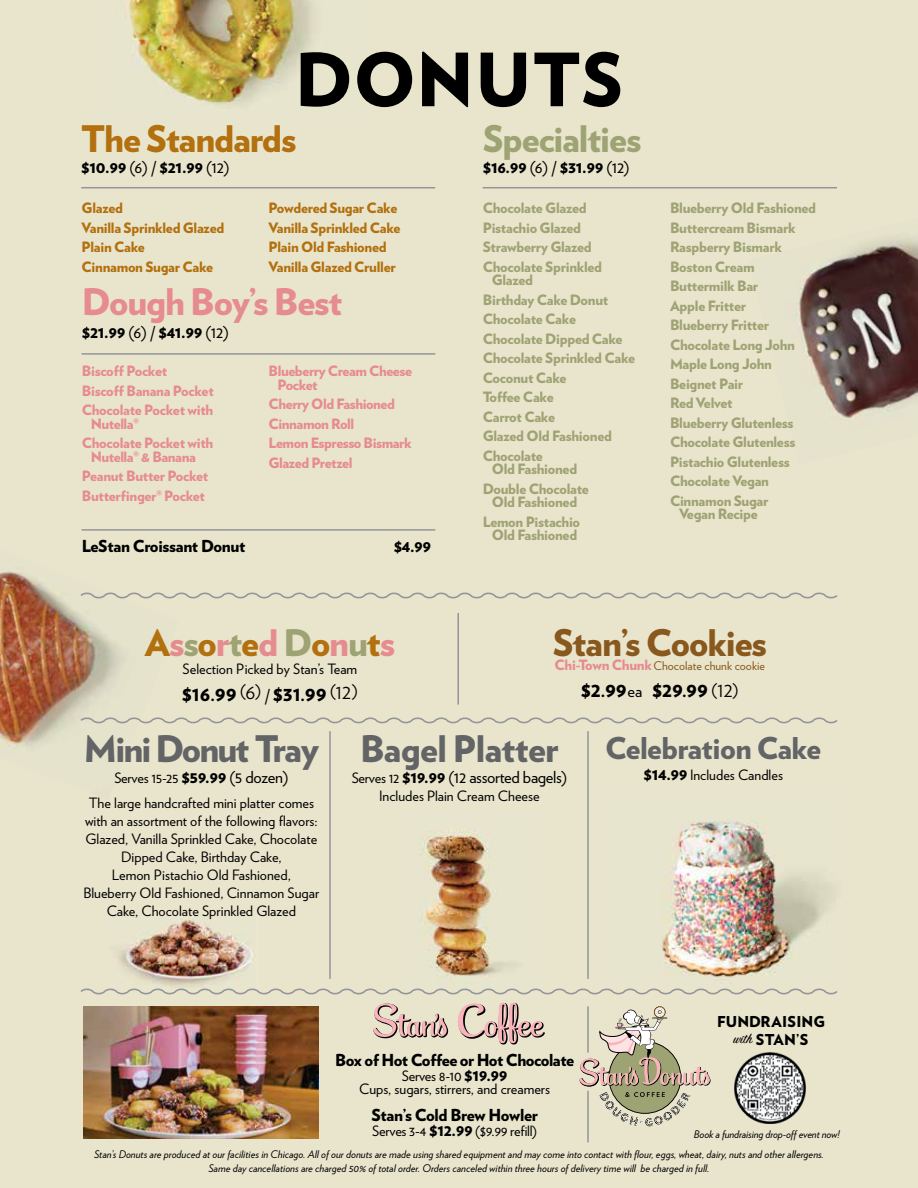
<style>
.page{position:relative;width:918px;height:1188px;background:#e9e5cd}
.page>*{position:absolute;margin:0;border:0;box-sizing:border-box;transform-origin:0 0}
.t1{font:900 73.2px "Verlag";letter-spacing:.005em;color:#000}
.t2{font:900 36.6px "Verlag";letter-spacing:-.03em;color:#b2700e}
.t3{font:900 36.6px "Verlag";letter-spacing:-.03em;color:#e68b8f}
.t4{font:900 36.6px "Verlag";letter-spacing:-.05em;color:#636466}
.t5{font:900 36.6px "Verlag";letter-spacing:-.03em;color:#89581d}
.t6{font:900 36.6px "Verlag";letter-spacing:-.025em;color:#636466}
.t7{font:900 36.6px "Verlag";letter-spacing:-.03em;color:#9ea374}
.t8{font:900 30px "Verlag";letter-spacing:-.02em;color:#636466}
.t9{font:900 16.5px "Verlag";letter-spacing:-.02em;color:#000}
.t10{font:16.5px "Verlag";letter-spacing:-.02em;color:#000}
.t11{font:900 15px/18px "Verlag";letter-spacing:.02em;color:#000;text-align:center}
.t12{font:900 14.25px/19.5px "Verlag";letter-spacing:-.02em;color:#9ea374}
.t13{font:14.25px/18px "Verlag";color:#000;text-align:center}
.t14{font:900 14.25px/19.5px "Verlag";letter-spacing:-.03em;color:#e68b8f}
.t15{font:900 14.25px/19.5px "Verlag";letter-spacing:-.02em;color:#b2700e}
.t16{font:14.25px "Verlag";letter-spacing:-.02em;color:#000}
.t17{font:12px "Verlag";color:#89581d}
.t18{font:italic 10.5px/13.5px "Verlag";color:#000;text-align:center}
.s1{font-weight:400}
.s2{color:#e68b8f}
.s3{color:#9ea374}
.s4{font-weight:900;font-size:14.25px;color:#e68b8f}
.s5{font-weight:900;font-size:16.5px}
.s6{font-size:16.5px}
.s7{font-size:14.25px}
.s8{font-weight:900}
.s9{font-family:"Sign Painter House Script";font-weight:400;font-size:14.55px}
</style>
<div class="page">
<img style="left:795px;top:237px;width:123px;height:181px">
<img style="left:0;top:569px;width:126px;height:183px">
<hr style="left:82px;top:353px;width:353px;height:2px;background:#939598">
<hr style="left:82px;top:529px;width:353px;height:2px;background:#939598">
<img style="left:118px;top:915px;width:135px;height:71px">
<img style="left:129px;top:0;width:184px;height:105px">
<hr style="left:81px;top:187px;width:354px;height:1px;background:#939598">
<svg style="left:79px;top:715px;width:759px;height:11px"></svg>
<svg style="left:79px;top:590px;width:759px;height:11px"></svg>
<hr style="left:329px;top:731px;width:2px;height:248px;background:#939598">
<hr style="left:587px;top:731px;width:2px;height:248px;background:#939598">
<hr style="left:587px;top:1091px;width:2px;height:51px;background:#939598">
<hr style="left:483px;top:187px;width:354px;height:1px;background:#939598">
<img style="left:420px;top:829px;width:96px;height:156px">
<svg style="left:80px;top:988px;width:758px;height:7px"></svg>
<hr style="left:458px;top:613px;width:1px;height:92px;background:#939598">
<img style="left:662px;top:820px;width:171px;height:158px">
<svg style="left:373px;top:1003px;width:76px;height:35px"></svg>
<svg style="left:458px;top:1003px;width:87px;height:41px"></svg>
<img style="left:84px;top:1006px;width:235px;height:132px">
<svg style="left:579px;top:1006px;width:132px;height:121px"></svg>
<img style="left:734px;top:1053px;width:71px;height:70px">
<hr style="left:587px;top:1006px;width:2px;height:47px;background:#939598">
<h1 class="t1" style="left:295px;top:19px;width:330px">DONUTS</h1>
<h2 class="t2" style="left:81px;top:108px;width:217px">The Standards</h2>
<p class="t9" style="left:81px;top:153px;width:150px">$10.99 <span class="s1">(6) /</span> $21.99 <span class="s1">(12)</span></p>
<p class="t15" style="left:82px;top:198px;width:144px">Glazed<br>Vanilla Sprinkled Glazed<br>Plain Cake<br>Cinnamon Sugar Cake</p>
<p class="t15" style="left:269px;top:198px;width:133px">Powdered Sugar Cake<br>Vanilla Sprinkled Cake<br>Plain Old Fashioned<br>Vanilla Glazed Cruller</p>
<h2 class="t3" style="left:82px;top:272px;width:262px">Dough Boy’s Best</h2>
<p class="t9" style="left:82px;top:318px;width:148px">$21.99 <span class="s1">(6) /</span> $41.99 <span class="s1">(12)</span></p>
<p class="t14" style="left:82px;top:360px;width:134px">Biscoff Pocket<br>Biscoff Banana Pocket<br>Chocolate Pocket with</p>
<p class="t14" style="left:82px;top:413px;width:133px;text-indent:9px">Nutella®<br>Chocolate Pocket with</p>
<p class="t14" style="left:82px;top:446px;width:128px;text-align:center">Nutella® &amp; Banana<br>Peanut Butter Pocket<br>Butterfinger® Pocket</p>
<p class="t14" style="left:278px;top:363px;width:136px;line-height:13.5px;text-indent:-9px">Blueberry Cream Cheese<br>Pocket</p>
<p class="t14" style="left:269px;top:393px;width:145px">Cherry Old Fashioned<br>Cinnamon Roll<br>Lemon Espresso Bismark<br>Glazed Pretzel</p>
<p class="t9" style="left:82px;top:532px;width:165px">LeStan Croissant Donut</p>
<p class="t9" style="left:394px;top:532px;width:39px">$4.99</p>
<h2 class="t7" style="left:483px;top:108px;width:160px">Specialties</h2>
<p class="t9" style="left:483px;top:153px;width:148px">$16.99 <span class="s1">(6) /</span> $31.99 <span class="s1">(12)</span></p>
<p class="t12" style="left:483px;top:198px;width:121px">Chocolate Glazed<br>Pistachio Glazed<br>Strawberry Glazed<br>Chocolate Sprinkled</p>
<p class="t12" style="left:483px;top:270px;width:154px;text-indent:9px">Glazed<br>Birthday Cake Donut<br>Chocolate Cake<br>Chocolate Dipped Cake<br>Chocolate Sprinkled Cake<br>Coconut Cake<br>Toffee Cake<br>Carrot Cake<br>Glazed Old Fashioned<br>Chocolate</p>
<p class="t12" style="left:483px;top:458px;width:108px;text-align:center">Old Fashioned<br>Double Chocolate</p>
<p class="t12" style="left:483px;top:491px;width:99px;text-align:center">Old Fashioned<br>Lemon Pistachio</p>
<p class="t12" style="left:492px;top:524px;width:87px">Old Fashioned</p>
<p class="t12" style="left:670px;top:197px;width:148px">Blueberry Old Fashioned<br>Buttercream Bismark<br>Raspberry Bismark<br>Boston Cream<br>Buttermilk Bar<br>Apple Fritter<br>Blueberry Fritter<br>Chocolate Long John<br>Maple Long John<br>Beignet Pair<br>Red Velvet<br>Blueberry Glutenless<br>Chocolate Glutenless<br>Pistachio Glutenless<br>Chocolate Vegan<br>Cinnamon Sugar</p>
<p class="t12" style="left:679px;top:503px;width:80px">Vegan Recipe</p>
<h2 class="t2" style="left:145px;top:612px;width:252px">A<span class="s2">s</span><span class="s3">s</span>o<span class="s2">r</span><span class="s3">t</span>e<span class="s2">d</span> <span class="s3">D</span>o<span class="s2">n</span><span class="s3">u</span>t<span class="s2">s</span></h2>
<p class="t13" style="left:183px;top:659px;width:176px">Selection Picked by Stan’s Team</p>
<p class="t9" style="left:182px;top:681px;width:177px">$16.99 <sup>(</sup><span class="s1">6</span><sup>)</sup> <span class="s1">/</span> $31.99 <sup>(</sup><span class="s1">12</span><sup>)</sup></p>
<h2 class="t5" style="left:553px;top:612px;width:216px">Stan’s Cookies</h2>
<p class="t17" style="left:555px;top:657px;width:212px"><span class="s4">Chi-Town Chunk</span>Chocolate chunk cookie</p>
<p class="t9" style="left:581px;top:678px;width:159px">$2.99<span class="s1">ea</span> $29.99 <span class="s1">(12)</span></p>
<h2 class="t4" style="left:84px;top:719px;width:237px">Mini Donut Tray</h2>
<p class="t13" style="left:89px;top:764px;width:227px;line-height:25.5px">Serves 15-25 <span class="s5">$59.99</span> <span class="s6">(5 dozen)<br></span>The large handcrafted mini platter comes</p>
<p class="t13" style="left:83px;top:812px;width:237px">with an assortment of the following flavors:<br>Glazed, Vanilla Sprinkled Cake, Chocolate Dipped Cake, Birthday Cake,<br>Lemon Pistachio Old Fashioned,<br>Blueberry Old Fashioned, Cinnamon Sugar Cake, Chocolate Sprinkled Glazed</p>
<h2 class="t6" style="left:360px;top:719px;width:200px">Bagel Platter</h2>
<p class="t10" style="left:352px;top:765px;width:217px"><span class="s7">Serves 12</span> <span class="s8">$19.99</span> (12 assorted bagels)</p>
<p class="t13" style="left:379px;top:786px;width:162px">Includes Plain Cream Cheese</p>
<h3 class="t8" style="left:605px;top:724px;width:218px">Celebration Cake</h3>
<p class="t13" style="left:643px;top:765px;width:141px"><span class="s5">$14.99</span> Includes Candles</p>
<p class="t9" style="left:335px;top:1046px;width:241px">Box of Hot Coffee or Hot Chocolate</p>
<p class="t13" style="left:359px;top:1068px;width:192px;line-height:13.5px">Serves 8-10 <span class="s5">$19.99<br></span>Cups, sugars, stirrers, and creamers</p>
<p class="t9" style="left:372px;top:1102px;width:168px">Stan’s Cold Brew Howler</p>
<p class="t16" style="left:372px;top:1121px;width:166px">Serves 3-4 <span class="s5">$12.99</span> ($9.99 refill)</p>
<p class="t11" style="left:717px;top:1012px;width:110px">FUNDRAISING <span class="s9">with</span> STAN’S</p>
<p class="t18" style="left:694px;top:1126px;width:147px">Book a fundraising drop-off event now!</p>
<p class="t18" style="left:94px;top:1147px;width:731px">Stan’s Donuts are produced at our facilities in Chicago. All of our donuts are made using shared equipment and may come into contact with flour, eggs, wheat, dairy, nuts and other allergens.<br>Same day cancellations are charged 50% of total order. Orders canceled within three hours of delivery time will be charged in full.</p>
</div>
